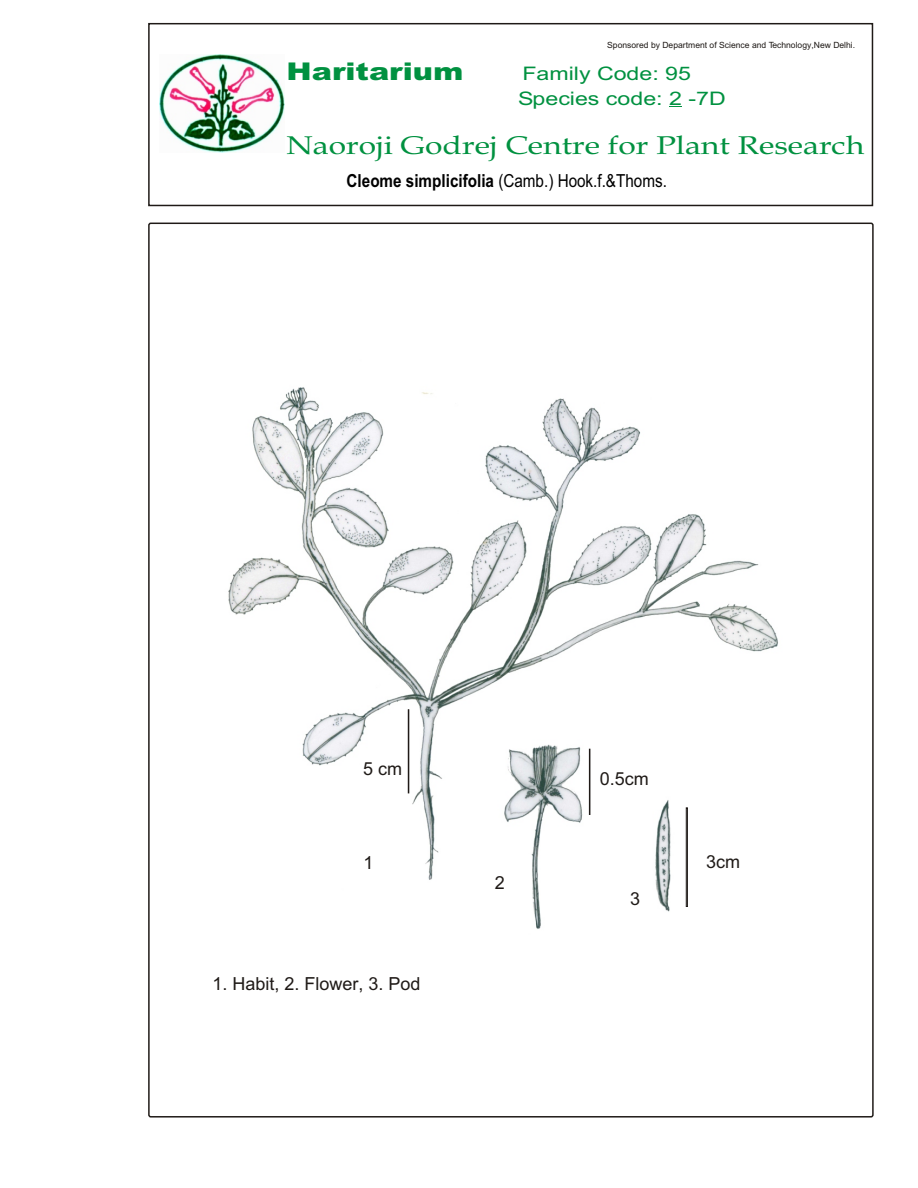
<style>
.page{position:relative;width:918px;height:1188px;background:#fff}
.page>*{position:absolute;margin:0;border:0;box-sizing:border-box;transform-origin:0 0}
.t1{font:25.65px "Book Antiqua";color:#009140;scale:1.24 1}
.t2{font:900 24.45px "Arial";color:#009140;scale:1.24 1}
.t3{font:18.6px/24.5px "Arial";color:#009140;scale:1.24 1}
.t4{font:18px "Arial";color:#000;scale:.85 1}
.t5{font:18px "Arial";color:#1f1a17}
.t6{font:8.55px "Arial";color:#1f1a17}
.s1{font-weight:700}
</style>
<div class="page">
<svg style="left:669px;top:106px;width:13px;height:1px"></svg>
<img style="left:160px;top:55px;width:124px;height:97px">
<div style="left:148px;top:23px;width:725px;height:183px;border:2px solid #1f1a17"></div>
<img style="left:228px;top:387px;width:550px;height:542px">
<div style="left:408px;top:710px;width:1px;height:83px;border:1px solid #1f1a17"></div>
<div style="left:589px;top:749px;width:1px;height:66px;border:1px solid #1f1a17"></div>
<div style="left:686px;top:808px;width:2px;height:99px;border:1px solid #1f1a17"></div>
<p class="t6" style="left:607px;top:42px;width:250px">Sponsored by Department of Science and Technology,New Delhi.</p>
<h2 class="t2" style="left:287px;top:63px;width:144px">Haritarium</h2>
<h3 class="t3" style="left:518px;top:63px;width:169px">Family Code: 95<br>Species code: 2 -7D</h3>
<h1 class="t1" style="left:287px;top:136px;width:467px">Naoroji Godrej Centre for Plant Research</h1>
<h3 class="t4" style="left:347px;top:174px;width:378px"><span class="s1">Cleome simplicifolia</span> (Camb.) Hook.f.&amp;Thoms.</h3>
<h3 class="t5" style="left:363px;top:762px;width:41px">5 cm</h3>
<h3 class="t5" style="left:363px;top:856px;width:12px">1</h3>
<h3 class="t5" style="left:212px;top:977px;width:210px">1. Habit, 2. Flower, 3. Pod</h3>
<h3 class="t5" style="left:495px;top:875px;width:12px">2</h3>
<h3 class="t5" style="left:600px;top:772px;width:51px">0.5cm</h3>
<h3 class="t5" style="left:630px;top:891px;width:12px">3</h3>
<h3 class="t5" style="left:706px;top:854px;width:36px">3cm</h3>
</div>
